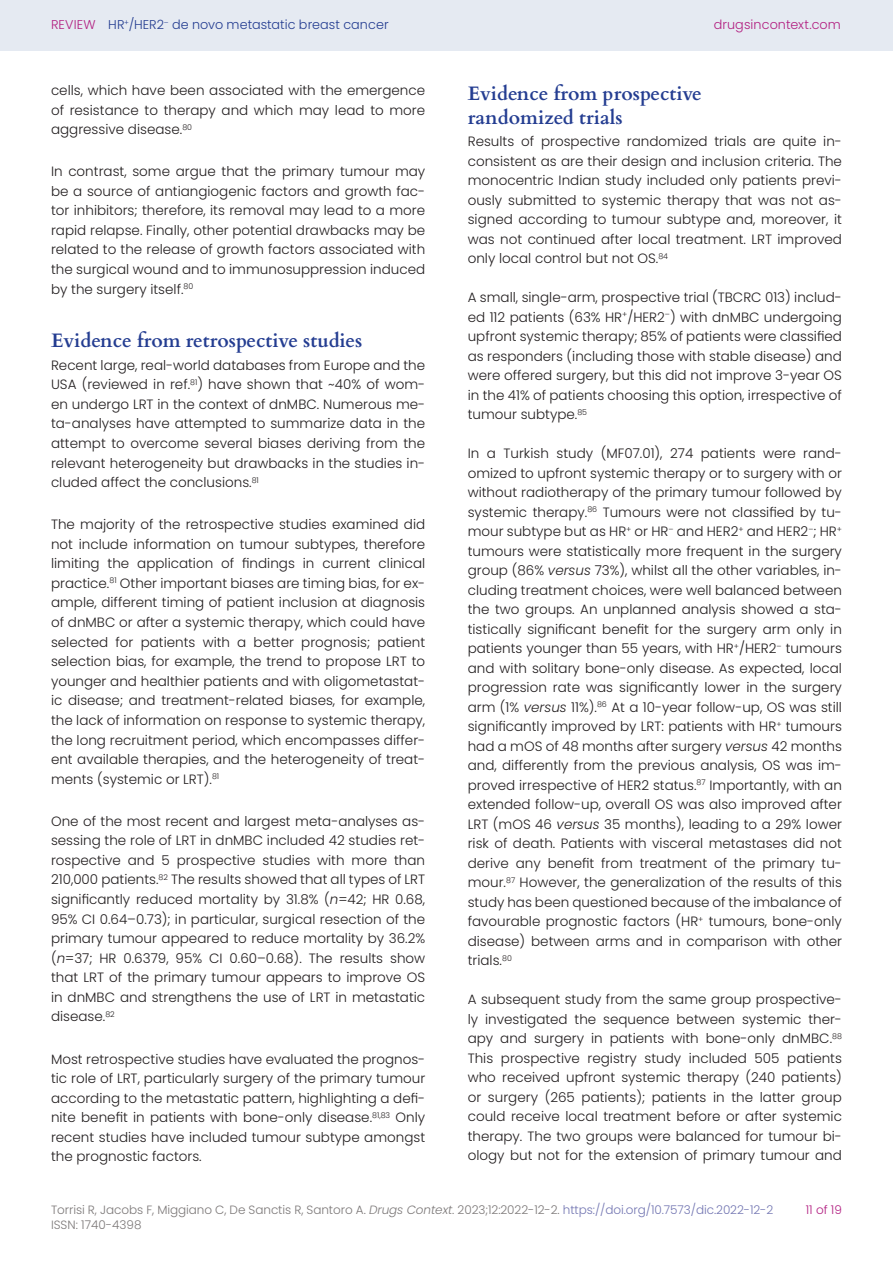
<style>
.page{position:relative;width:893px;height:1263px;background:#fff}
.page>*{position:absolute;margin:0;border:0;box-sizing:border-box;transform-origin:0 0}
.t1{font:700 19.5px/23.4px "Cardo";color:#243d91}
.Body_Black{font:300 13.5px/19.5px "Poppins";color:#231f20;text-align:justify}
.Body_Black_First{font:300 13.5px/19.5px "Poppins";color:#231f20;text-align:justify}
.t2{font:300 12.75px "Poppins";letter-spacing:.01em;color:#243d91}
.t3{font:300 12.75px "Poppins";letter-spacing:.01em;color:#b21f81}
.t4{font:300 12px "Poppins";letter-spacing:-.005em;color:#7c7878}
.t5{font:300 12px "Poppins";color:#b21f81}
.s1{color:#b21f81}
.s2{font-style:italic}
.s3{color:#7376b2}
</style>
<div class="page">
<div style="left:0;top:0;width:893px;height:51px;background:#e5eaf2"></div>
<p class="t2" style="left:51px;top:17px;width:339px"><span class="s1">REVIEW</span> HR<sup>+</sup>/HER2<sup>–</sup> de novo metastatic breast cancer</p>
<p class="t3" style="left:714px;top:17px;width:129px">drugsincontext.com</p>
<p class="Body_Black" style="left:51px;top:81px;width:376px">cells, which have been associated with the emergence of resistance to therapy and which may lead to more aggressive disease.<sup>80</sup></p>
<p class="Body_Black" style="left:51px;top:162px;width:376px">In contrast, some argue that the primary tumour may be a source of antiangiogenic factors and growth fac&shy;tor inhibitors; therefore, its removal may lead to a more rapid relapse. Finally, other potential drawbacks may be related to the release of growth factors associated with the surgical wound and to immunosuppression induced by the surgery itself.<sup>80</sup></p>
<h2 class="t1" style="left:51px;top:327px;width:313px">Evidence from retrospective studies</h2>
<p class="Body_Black_First" style="left:51px;top:355px;width:376px">Recent large, real-world databases from Europe and the USA (reviewed in ref.<sup>81</sup>) have shown that ~40% of wom&shy;en undergo LRT in the context of dnMBC. Numerous me&shy;ta-analyses have attempted to summarize data in the attempt to overcome several biases deriving from the relevant heterogeneity but drawbacks in the studies in&shy;cluded affect the conclusions.<sup>81</sup></p>
<p class="Body_Black" style="left:51px;top:515px;width:376px">The majority of the retrospective studies examined did not include information on tumour subtypes, therefore limiting the application of findings in current clinical practice.<sup>81</sup> Other important biases are timing bias, for ex&shy;ample, different timing of patient inclusion at diagnosis of dnMBC or after a systemic therapy, which could have selected for patients with a better prognosis; patient selection bias, for example, the trend to propose LRT to younger and healthier patients and with oligometastat&shy;ic disease; and treatment-related biases, for example, the lack of information on response to systemic therapy, the long recruitment period, which encompasses differ&shy;ent available therapies, and the heterogeneity of treat&shy;ments (systemic or LRT).<sup>81</sup></p>
<p class="Body_Black" style="left:51px;top:811px;width:376px">One of the most recent and largest meta-analyses as&shy;sessing the role of LRT in dnMBC included 42 studies ret&shy;rospective and 5 prospective studies with more than 210,000 patients.<sup>82</sup> The results showed that all types of LRT significantly reduced mortality by 31.8% (<span class="s2">n</span>=42; HR 0.68, 95% CI 0.64–0.73); in particular, surgical resection of the primary tumour appeared to reduce mortality by 36.2% (<span class="s2">n</span>=37; HR 0.6379, 95% CI 0.60–0.68). The results show that LRT of the primary tumour appears to improve OS in dnMBC and strengthens the use of LRT in metastatic disease.<sup>82</sup></p>
<p class="Body_Black" style="left:51px;top:1049px;width:376px">Most retrospective studies have evaluated the prognos&shy;tic role of LRT, particularly surgery of the primary tumour according to the metastatic pattern, highlighting a defi&shy;nite benefit in patients with bone-only disease.<sup>81,83</sup> Only recent studies have included tumour subtype amongst the prognostic factors.</p>
<h2 class="t1" style="left:468px;top:80px;width:236px">Evidence from prospective randomized trials</h2>
<p class="Body_Black_First" style="left:468px;top:132px;width:376px">Results of prospective randomized trials are quite in&shy;consistent as are their design and inclusion criteria. The monocentric Indian study included only patients previ&shy;ously submitted to systemic therapy that was not as&shy;signed according to tumour subtype and, moreover, it was not continued after local treatment. LRT improved only local control but not OS.<sup>84</sup></p>
<p class="Body_Black" style="left:468px;top:288px;width:376px">A small, single-arm, prospective trial (TBCRC 013) includ&shy;ed 112 patients (63% HR<sup>+</sup>/HER2<sup>–</sup>) with dnMBC undergoing upfront systemic therapy; 85% of patients were classified as responders (including those with stable disease) and were offered surgery, but this did not improve 3-year OS in the 41% of patients choosing this option, irrespective of tumour subtype.<sup>85</sup></p>
<p class="Body_Black" style="left:468px;top:444px;width:376px">In a Turkish study (MF07.01), 274 patients were rand&shy;omized to upfront systemic therapy or to surgery with or without radiotherapy of the primary tumour followed by systemic therapy.<sup>86</sup> Tumours were not classified by tu&shy;mour subtype but as HR<sup>+</sup> or HR<sup>–</sup> and HER2<sup>+</sup> and HER2<sup>–</sup>; HR<sup>+ </sup>tumours were statistically more frequent in the surgery group (86% <span class="s2">versus</span> 73%), whilst all the other variables, in&shy;cluding treatment choices, were well balanced between the two groups. An unplanned analysis showed a sta&shy;tistically significant benefit for the surgery arm only in patients younger than 55 years, with HR<sup>+</sup>/HER2<sup>–</sup> tumours and with solitary bone-only disease. As expected, local progression rate was significantly lower in the surgery arm (1% <span class="s2">versus</span> 11%).<sup>86</sup> At a 10-year follow-up, OS was still significantly improved by LRT: patients with HR<sup>+</sup> tumours had a mOS of 48 months after surgery <span class="s2">versus</span> 42 months and, differently from the previous analysis, OS was im&shy;proved irrespective of HER2 status.<sup>87</sup> Importantly, with an extended follow-up, overall OS was also improved after LRT (mOS 46 <span class="s2">versus</span> 35 months), leading to a 29% lower risk of death. Patients with visceral metastases did not derive any benefit from treatment of the primary tu&shy;mour.<sup>87</sup> However, the generalization of the results of this study has been questioned because of the imbalance of favourable prognostic factors (HR<sup>+</sup> tumours, bone-only disease) between arms and in comparison with other trials.<sup>80</sup></p>
<p class="Body_Black" style="left:468px;top:990px;width:376px">A subsequent study from the same group prospective&shy;ly investigated the sequence between systemic ther&shy;apy and surgery in patients with bone-only dnMBC.<sup>88<br></sup>This prospective registry study included 505 patients who received upfront systemic therapy (240 patients) or surgery (265 patients); patients in the latter group could receive local treatment before or after systemic therapy. The two groups were balanced for tumour bi&shy;ology but not for the extension of primary tumour and</p>
<p class="t4" style="left:51px;top:1203px;width:724px">Torrisi R, Jacobs F, Miggiano C, De Sanctis R, Santoro A. <span class="s2">Drugs Context</span>. 2023;12:2022-12-2. <span class="s3">https://doi.org/10.7573/dic.2022-12-2</span></p>
<p class="t5" style="left:806px;top:1203px;width:38px">11 of 19</p>
<p class="t4" style="left:51px;top:1218px;width:92px">ISSN: 1740-4398</p>
</div>
